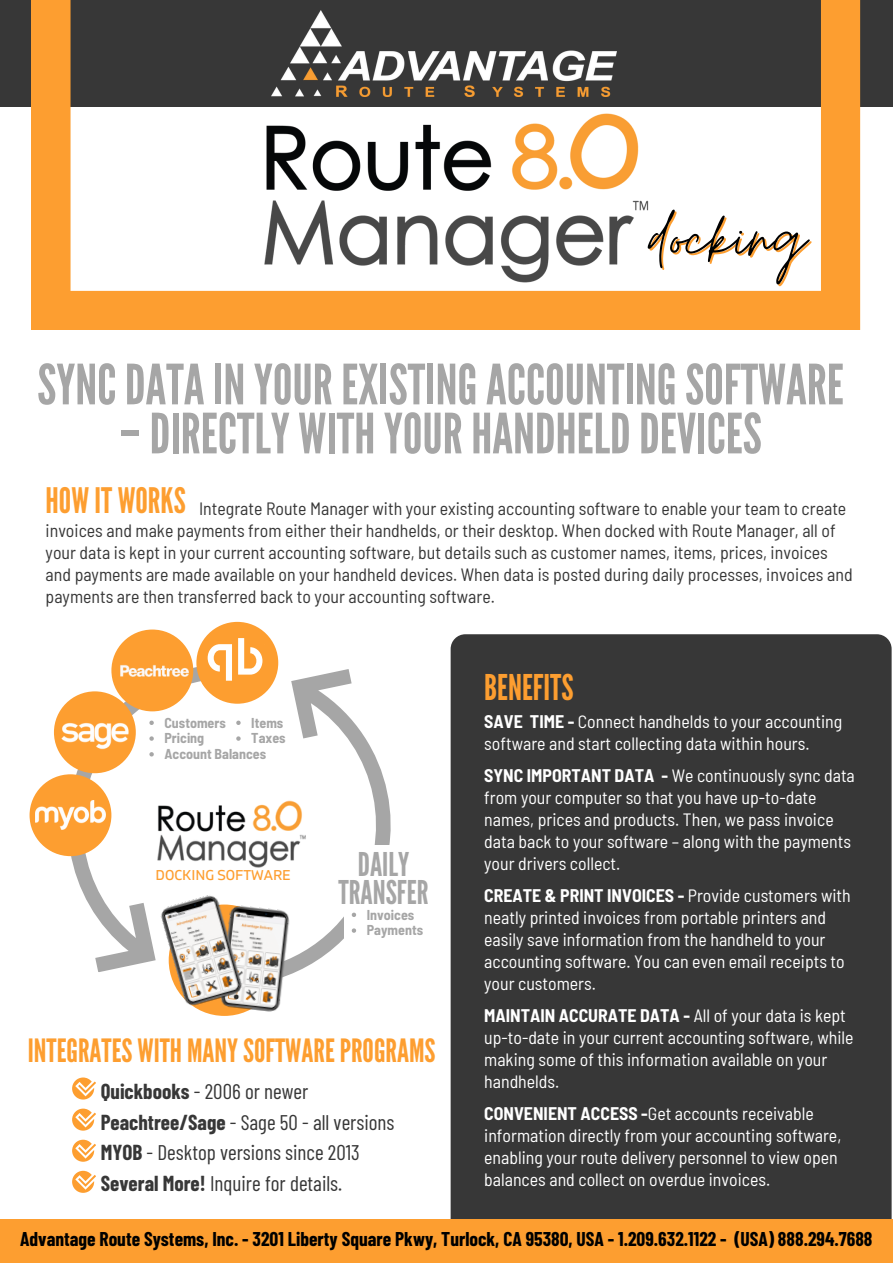
<style>
.page{position:relative;width:893px;height:1264px;background:#fff}
.page>*{position:absolute;margin:0;border:0;box-sizing:border-box;transform-origin:0 0}
.t1{font:78.45px "Moon Time";color:#000}
.t2{font:55.35px/49.1px "League Gothic";color:#a6a6a6;text-align:center}
.t3{font:35.4px "League Gothic";color:#fd9e30}
.t4{font:35.1px "League Gothic";color:#fd9e30}
.t5{font:32.7px "League Gothic";color:#a6a6a6}
.t6{font:32.1px "League Gothic";color:#fd9e30}
.t7{font:21.15px "Barlow Condensed";color:#373737}
.t8{font:700 19.5px "Barlow Condensed";color:#000}
.t9{font:semi-condensed 17.85px/21.9px "Barlow";color:#fff}
.t10{font:semi-condensed 17.85px/21.9px "Barlow";color:#373737}
.t11{font:14.25px "Gilam";color:#fd9e30}
.t12{font:700 semi-condensed 13.95px "Barlow";color:#a6a6a6}
.s1{font-weight:700}
</style>
<div class="page">
<div style="left:0;top:0;width:892px;height:106px;background:#373737"></div>
<svg style="left:31px;top:0;width:829px;height:330px"></svg>
<div style="left:450px;top:634px;width:441px;height:585px;background:#373737"></div>
<div style="left:0;top:1219px;width:892px;height:43px;background:#fd9e30"></div>
<svg style="left:72px;top:1077px;width:24px;height:22px"></svg>
<svg style="left:72px;top:1108px;width:24px;height:22px"></svg>
<svg style="left:72px;top:1139px;width:24px;height:22px"></svg>
<svg style="left:72px;top:1170px;width:24px;height:22px"></svg>
<svg style="left:29px;top:621px;width:442px;height:455px"></svg>
<div style="left:54px;top:691px;width:82px;height:82px;background:#fd9e30;border-radius:50%"></div>
<img style="left:39px;top:704px;width:112px;height:56px">
<div style="left:196px;top:622px;width:82px;height:81px;background:#fd9e30;border-radius:50%"></div>
<svg style="left:207px;top:638px;width:56px;height:43px"></svg>
<div style="left:257px;top:672px;width:13px;height:13px;background:#fd9e30;border-radius:50%"></div>
<div style="left:202px;top:677px;width:10px;height:9px;background:#fd9e30;border-radius:50%"></div>
<div style="left:258px;top:635px;width:9px;height:9px;background:#fd9e30;border-radius:50%"></div>
<div style="left:206px;top:635px;width:9px;height:9px;background:#fd9e30;border-radius:50%"></div>
<div style="left:30px;top:774px;width:81px;height:82px;background:#fd9e30;border-radius:50%"></div>
<img style="left:35px;top:800px;width:71px;height:29px">
<div style="left:111px;top:629px;width:82px;height:82px;background:#fd9e30;border-radius:50%"></div>
<img style="left:120px;top:665px;width:68px;height:11px">
<div style="left:344px;top:845px;width:53px;height:94px;background:#fff"></div>
<img style="left:219px;top:904px;width:73px;height:112px">
<img style="left:159px;top:892px;width:88px;height:118px">
<img style="left:272px;top:11px;width:344px;height:85px">
<img style="left:259px;top:113px;width:389px;height:178px">
<svg style="left:149px;top:720px;width:5px;height:5px"></svg>
<svg style="left:149px;top:736px;width:5px;height:4px"></svg>
<svg style="left:149px;top:752px;width:5px;height:4px"></svg>
<svg style="left:236px;top:720px;width:4px;height:5px"></svg>
<svg style="left:236px;top:736px;width:4px;height:4px"></svg>
<svg style="left:352px;top:912px;width:4px;height:5px"></svg>
<svg style="left:352px;top:928px;width:4px;height:4px"></svg>
<img style="left:136px;top:796px;width:187px;height:75px">
<p class="t1" style="left:648px;top:190px;width:159px">docking</p>
<p class="t2" style="left:37px;top:361px;width:807px">SYNCDATAINYOUREXISTINGACCOUNTINGSOFTWARE –DIRECTLY WITHYOURHANDHELDDEVICES</p>
<p class="t4" style="left:46px;top:480px;width:142px">HOW IT WORKS</p>
<p class="t10" style="left:46px;top:497px;width:808px;text-indent:153px">Integrate Route Manager with your existing accounting software to enable your team to create invoices and make payments from either their handhelds, or their desktop. When docked with Route Manager, all of your data is kept in your current accounting software, but details such as customer names, items, prices, invoices and payments are made available on your handheld devices. When data is posted during daily processes, invoices and payments are then transferred back to your accounting software.</p>
<p class="t12" style="left:164px;top:713px;width:63px">Customers</p>
<p class="t12" style="left:164px;top:729px;width:41px">Pricing</p>
<p class="t12" style="left:164px;top:745px;width:103px">Account Balances</p>
<p class="t12" style="left:251px;top:713px;width:33px">Items</p>
<p class="t12" style="left:251px;top:729px;width:36px">Taxes</p>
<p class="t11" style="left:156px;top:867px;width:137px">DOCKING SOFTWARE</p>
<p class="t5" style="left:358px;top:845px;width:53px">DAILY</p>
<p class="t5" style="left:338px;top:873px;width:92px">TRANSFER</p>
<p class="t12" style="left:367px;top:905px;width:49px">Invoices</p>
<p class="t12" style="left:367px;top:921px;width:58px">Payments</p>
<p class="t6" style="left:28px;top:1032px;width:409px">INTEGRATES WITH MANYSOFTWAREPROGRAMS</p>
<p class="t7" style="left:101px;top:1077px;width:209px"><span class="s1">Quickbooks</span> - 2006 or newer</p>
<p class="t7" style="left:101px;top:1108px;width:295px"><span class="s1">Peachtree/Sage</span> - Sage 50 - all versions</p>
<p class="t7" style="left:101px;top:1139px;width:260px"><span class="s1">MYOB</span> - Desktop versions since 2013</p>
<p class="t7" style="left:101px;top:1169px;width:243px"><span class="s1">Several More!</span> Inquire for details.</p>
<p class="t3" style="left:484px;top:666px;width:91px">BENEFITS</p>
<p class="t9" style="left:484px;top:709px;width:359px"><span class="s1">SAVE TIME -</span> Connect handhelds to your accounting software and start collecting data within hours.</p>
<p class="t9" style="left:484px;top:763px;width:372px"><span class="s1">SYNC IMPORTANT DATA -</span> We continuously sync data from your computer so that you have up-to-date names, prices and products. Then, we pass invoice data back to your software – along with the payments your drivers collect.</p>
<p class="t9" style="left:484px;top:883px;width:368px"><span class="s1">CREATE &amp; PRINT INVOICES -</span> Provide customers with neatly printed invoices from portable printers and easily save information from the handheld to your accounting software. You can even email receipts to your customers.</p>
<p class="t9" style="left:484px;top:1003px;width:371px"><span class="s1">MAINTAIN ACCURATE DATA -</span> All of your data is kept up-to-date in your current accounting software, while making some of this information available on your handhelds.</p>
<p class="t9" style="left:484px;top:1101px;width:358px"><span class="s1">CONVENIENT ACCESS -</span>Get accounts receivable information directly from your accounting software, enabling your route delivery personnel to view open balances and collect on overdue invoices.</p>
<p class="t8" style="left:20px;top:1226px;width:853px">Advantage Route Systems, Inc. - 3201 Liberty Square Pkwy, Turlock, CA 95380, USA - 1.209.632.1122 - (USA) 888.294.7688</p>
</div>
